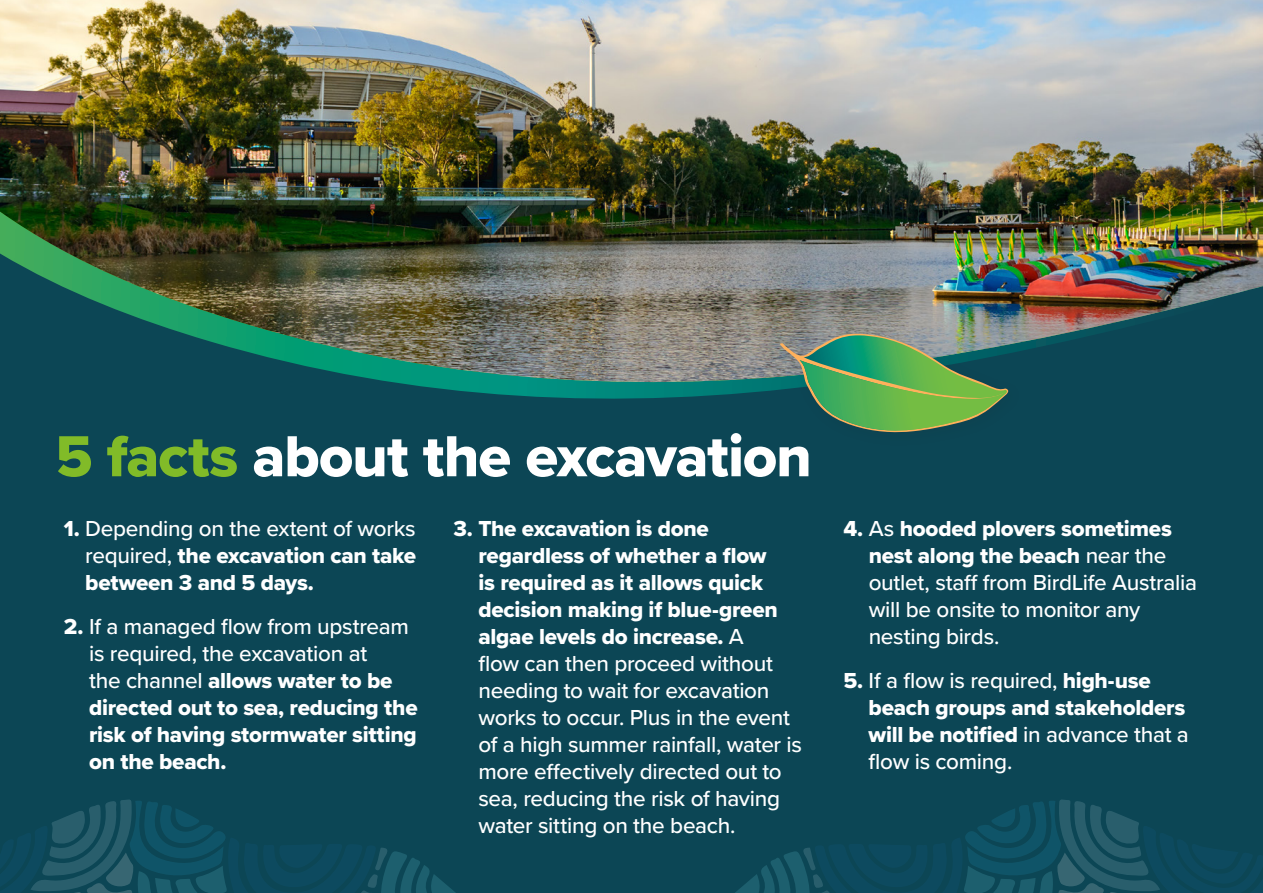
<style>
.page{position:relative;width:1263px;height:893px;background:#0c4655}
.page>*{position:absolute;margin:0;border:0;box-sizing:border-box;transform-origin:0 0}
.t1{font:60px "Proxima Nova Extrabld";letter-spacing:-.02em;color:#fff}
.t2{font:500 22.5px/27px "Proxima Nova";letter-spacing:-.015em;color:#fff}
.t3{font:22.5px/27px "Proxima Nova Extrabld";letter-spacing:-.01em;color:#fff}
.s1{color:#81bb28}
.s2{font-family:"Proxima Nova Extrabld";font-weight:400}
.s3{font-family:"Proxima Nova";font-weight:500}
</style>
<div class="page">
<svg style="left:31px;top:799px;width:425px;height:94px"></svg>
<img style="left:0;top:0;width:1263px;height:395px">
<div style="left:771px;top:323px;width:252px;height:125px;background:#231f20;opacity:.1"></div>
<svg style="left:780px;top:333px;width:229px;height:100px"></svg>
<svg style="left:735px;top:799px;width:425px;height:94px"></svg>
<h1 class="t1" style="left:56px;top:411px;width:758px"><span class="s1">5 facts</span> about the excavation</h1>
<p class="t2" style="left:64px;top:514px;width:354px"><span class="s2">1.</span> Depending on the extent of works</p>
<p class="t3" style="left:85px;top:542px;width:332px"><span class="s3">required,</span> the excavation can take between 3 and 5 days.</p>
<p class="t2" style="left:89px;top:612px;width:321px;text-indent:-25px"><span class="s2">2.</span> If a managed flow from upstream is required, the excavation at</p>
<p class="t3" style="left:89px;top:667px;width:330px"><span class="s3">the channel</span> allows water to be directed out to sea, reducing the risk of having stormwater sitting on the beach.</p>
<p class="t3" style="left:478px;top:515px;width:301px;text-indent:-25px">3. The excavation is done regardless of whether a flow is required as it allows quick decision making if blue-green algae levels do increase. <span class="s3">A</span></p>
<p class="t2" style="left:478px;top:649px;width:325px">flow can then proceed without needing to wait for excavation works to occur. Plus in the event of a high summer rainfall, water is more effectively directed out to sea, reducing the risk of having water sitting on the beach.</p>
<p class="t3" style="left:843px;top:515px;width:330px;text-align:right">4. <span class="s3">As</span> hooded plovers sometimes nest along the beach <span class="s3">near the</span></p>
<p class="t2" style="left:869px;top:568px;width:330px">outlet, staff from BirdLife Australia will be onsite to monitor any nesting birds.</p>
<p class="t2" style="left:843px;top:666px;width:309px"><span class="s2">5.</span> If a flow is required, <span class="s2">high-use</span></p>
<p class="t3" style="left:868px;top:694px;width:322px">beach groups and stakeholders will be notified <span class="s3">in advance that a</span></p>
<p class="t2" style="left:868px;top:747px;width:145px">flow is coming.</p>
</div>
